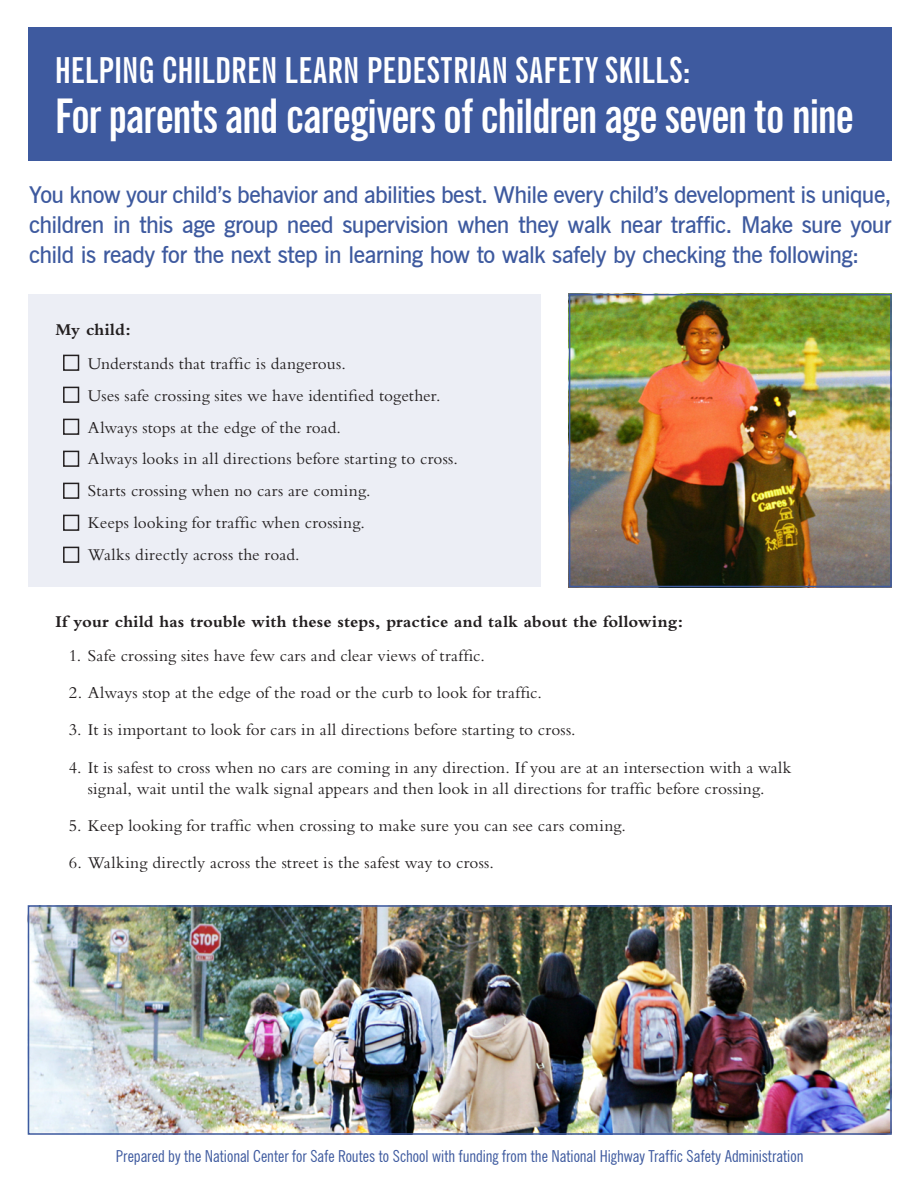
<style>
.page{position:relative;width:918px;height:1188px;background:#fff}
.page>*{position:absolute;margin:0;border:0;box-sizing:border-box;transform-origin:0 0}
.t1{font:700 extra-condensed 48px "News Gothic BT";letter-spacing:-.03em;color:#fff}
.t2{font:700 extra-condensed 36px "News Gothic BT";letter-spacing:.015em;color:#fff}
.t3{font:600 23.25px/30px "News Gothic BT";letter-spacing:-.025em;color:#3e5a9f;text-align:justify}
.t4{font:17.25px/31.8px "Bembo";letter-spacing:.01em;color:#231f20}
.t5{font:700 17.25px "Bembo";letter-spacing:.005em;color:#231f20}
.t6{font:condensed 16.5px "News Gothic BT";color:#3e5a9f}
.s1{font-weight:700}
</style>
<div class="page">
<div style="left:28px;top:28px;width:864px;height:133px;background:#3e5a9f"></div>
<img style="left:31px;top:908px;width:858px;height:224px">
<div style="left:28px;top:905px;width:864px;height:230px;border:2px solid #3e5a9f"></div>
<div style="left:28px;top:295px;width:513px;height:292px;background:#eceef5"></div>
<img style="left:572px;top:297px;width:317px;height:287px">
<div style="left:569px;top:294px;width:323px;height:293px;border:2px solid #3e5a9f"></div>
<div style="left:63px;top:387px;width:16px;height:16px;border:2px solid #231f20"></div>
<div style="left:63px;top:355px;width:16px;height:16px;border:2px solid #231f20"></div>
<div style="left:63px;top:419px;width:16px;height:16px;border:2px solid #231f20"></div>
<div style="left:63px;top:451px;width:16px;height:16px;border:2px solid #231f20"></div>
<div style="left:63px;top:483px;width:16px;height:16px;border:2px solid #231f20"></div>
<div style="left:63px;top:515px;width:16px;height:16px;border:2px solid #231f20"></div>
<div style="left:63px;top:547px;width:16px;height:16px;border:2px solid #231f20"></div>
<p class="t2" style="left:55px;top:48px;width:637px">Helping cHildren learn pedestrian safety skills:</p>
<p class="t1" style="left:55px;top:87px;width:801px">for parents and caregivers of children age seven to nine</p>
<p class="t3" style="left:29px;top:179px;width:864px">You know your child’s behavior and abilities best. While every child’s development is unique, children in this age group need supervision when they walk near traffic. Make sure your child is ready for the next step in learning how to walk safely by checking the following:</p>
<p class="t4" style="left:88px;top:312px;width:259px;line-height:34.5px;text-indent:-32px"><span class="s1">My child:<br></span>Understands that traffic is dangerous.</p>
<p class="t4" style="left:88px;top:379px;width:372px">Uses safe crossing sites we have identified together.<br>Always stops at the edge of the road.<br>Always looks in all directions before starting to cross.<br>Starts crossing when no cars are coming.<br>Keeps looking for traffic when crossing.<br>Walks directly across the road.</p>
<p class="t5" style="left:55px;top:611px;width:629px">If your child has trouble with these steps, practice and talk about the following:</p>
<p class="t4" style="left:69px;top:639px;width:418px">1. Safe crossing sites have few cars and clear views of traffic.</p>
<p class="t4" style="left:69px;top:677px;width:474px">2. Always stop at the edge of the road or the curb to look for traffic.</p>
<p class="t4" style="left:69px;top:714px;width:508px">3. It is important to look for cars in all directions before starting to cross.</p>
<p class="t4" style="left:69px;top:756px;width:724px;line-height:21px;text-align:center">4. It is safest to cross when no cars are coming in any direction. If you are at an intersection with a walk signal, wait until the walk signal appears and then look in all directions for traffic before crossing.</p>
<p class="t4" style="left:69px;top:809px;width:559px">5. Keep looking for traffic when crossing to make sure you can see cars coming.</p>
<p class="t4" style="left:69px;top:846px;width:427px">6. Walking directly across the street is the safest way to cross.</p>
<p class="t6" style="left:116px;top:1146px;width:689px">Prepared by the National Center for Safe Routes to School with funding from the National Highway Traffic Safety Administration</p>
</div>
